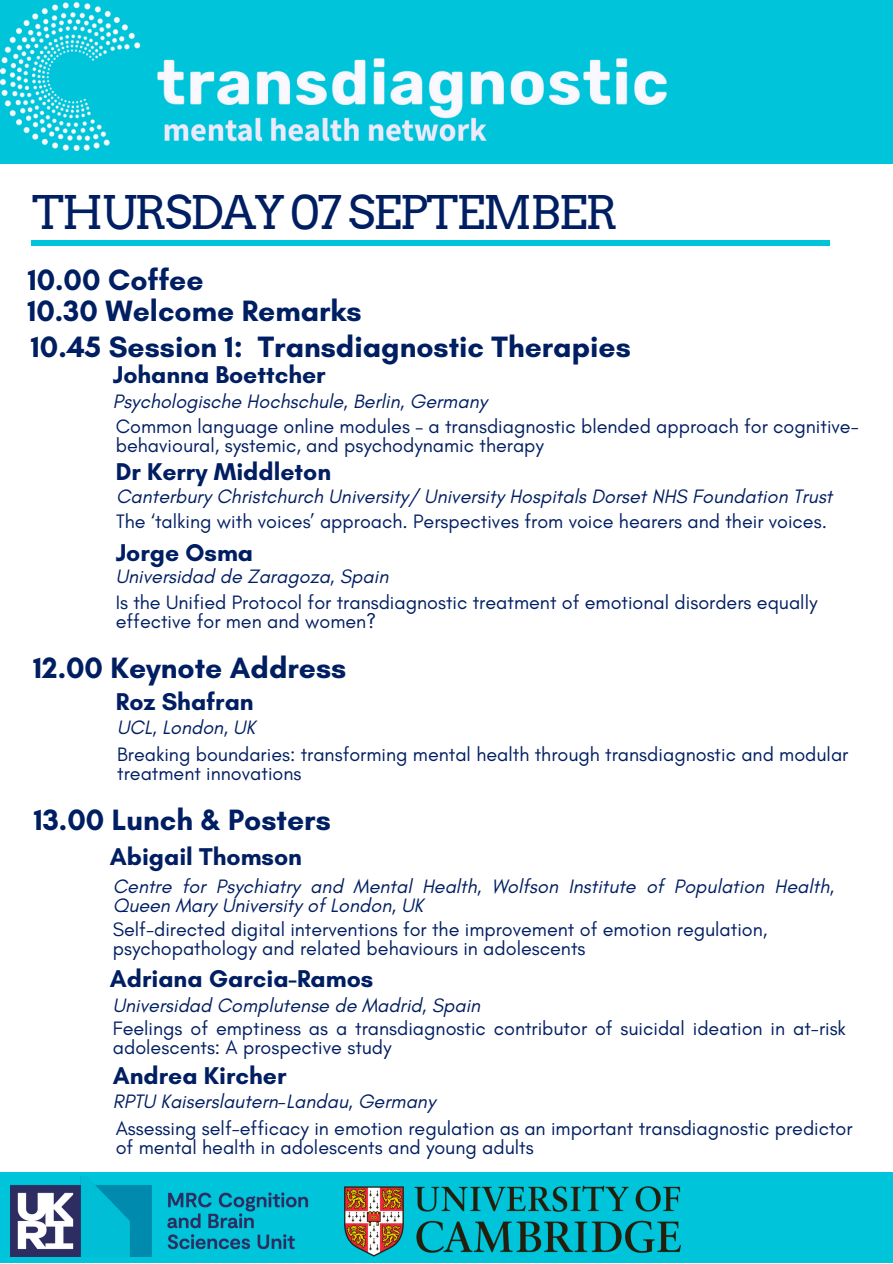
<style>
.page{position:relative;width:893px;height:1264px;background:#fff}
.page>*{position:absolute;margin:0;border:0;box-sizing:border-box;transform-origin:0 0}
.t1{font:46.35px "Arvo";letter-spacing:-.05em;color:#001e62}
.t2{font:700 30px "Glacial Indifference";color:#001e62}
.t3{font:700 24.75px "Glacial Indifference";color:#001e62}
.t4{font:19.8px/19px "Glacial Indifference";color:#001e62}
.t5{font:italic 19.8px/19px "Glacial Indifference";color:#001e62}
</style>
<div class="page">
<div style="left:0;top:1171px;width:892px;height:91px;background:#00c4d9"></div>
<div style="left:0;top:0;width:892px;height:164px;background:#00c4d9"></div>
<div style="left:32px;top:241px;width:797px;height:5px;background:#00c4d9"></div>
<img style="left:11px;top:1176px;width:669px;height:80px">
<img style="left:0;top:3px;width:667px;height:147px">
<p class="t1" style="left:32px;top:184px;width:587px">THURSDAY 07 SEPTEMBER</p>
<p class="t2" style="left:28px;top:261px;width:177px">10.00 Coffee</p>
<p class="t2" style="left:27px;top:292px;width:335px">10.30 Welcome Remarks</p>
<p class="t2" style="left:31px;top:328px;width:601px">10.45 Session 1: Transdiagnostic Therapies</p>
<p class="t3" style="left:113px;top:360px;width:214px">Johanna Boettcher</p>
<p class="t5" style="left:113px;top:392px;width:376px">Psychologische Hochschule, Berlin, Germany</p>
<p class="t4" style="left:116px;top:416px;width:744px">Common language online modules – a transdiagnostic blended approach for cognitive&shy;behavioural, systemic, and psychodynamic therapy</p>
<p class="t3" style="left:116px;top:456px;width:217px">Dr Kerry Middleton</p>
<p class="t5" style="left:116px;top:487px;width:717px">Canterbury Christchurch University/ University Hospitals Dorset NHS Foundation Trust</p>
<p class="t4" style="left:116px;top:512px;width:712px">The ‘talking with voices’ approach. Perspectives from voice hearers and their voices.</p>
<p class="t3" style="left:116px;top:537px;width:139px">Jorge Osma</p>
<p class="t5" style="left:116px;top:566px;width:274px">Universidad de Zaragoza, Spain</p>
<p class="t4" style="left:116px;top:592px;width:703px">Is the Unified Protocol for transdiagnostic treatment of emotional disorders equally effective for men and women?</p>
<p class="t2" style="left:33px;top:649px;width:314px">12.00 Keynote Address</p>
<p class="t5" style="left:117px;top:718px;width:139px">UCL, London, UK</p>
<p class="t3" style="left:116px;top:686px;width:139px">Roz Shafran</p>
<p class="t4" style="left:117px;top:745px;width:732px">Breaking boundaries: transforming mental health through transdiagnostic and modular treatment innovations</p>
<p class="t2" style="left:34px;top:801px;width:298px">13.00 Lunch &amp; Posters</p>
<p class="t3" style="left:110px;top:841px;width:194px">Abigail Thomson</p>
<p class="t5" style="left:113px;top:876px;width:722px">Centre for Psychiatry and Mental Health, Wolfson Institute of Population Health,<br>Queen Mary University of London, UK</p>
<p class="t4" style="left:113px;top:919px;width:656px">Self-directed digital interventions for the improvement of emotion regulation, psychopathology and related behaviours in adolescents</p>
<p class="t3" style="left:110px;top:963px;width:265px">Adriana Garcia-Ramos</p>
<p class="t5" style="left:113px;top:995px;width:369px">Universidad Complutense de Madrid, Spain</p>
<p class="t4" style="left:113px;top:1018px;width:734px">Feelings of emptiness as a transdiagnostic contributor of suicidal ideation in at-risk adolescents: A prospective study</p>
<p class="t3" style="left:113px;top:1060px;width:175px">Andrea Kircher</p>
<p class="t5" style="left:113px;top:1091px;width:324px">RPTU Kaiserslautern-Landau, Germany</p>
<p class="t4" style="left:116px;top:1118px;width:738px">Assessing self-efficacy in emotion regulation as an important transdiagnostic predictor of mental health in adolescents and young adults</p>
</div>
